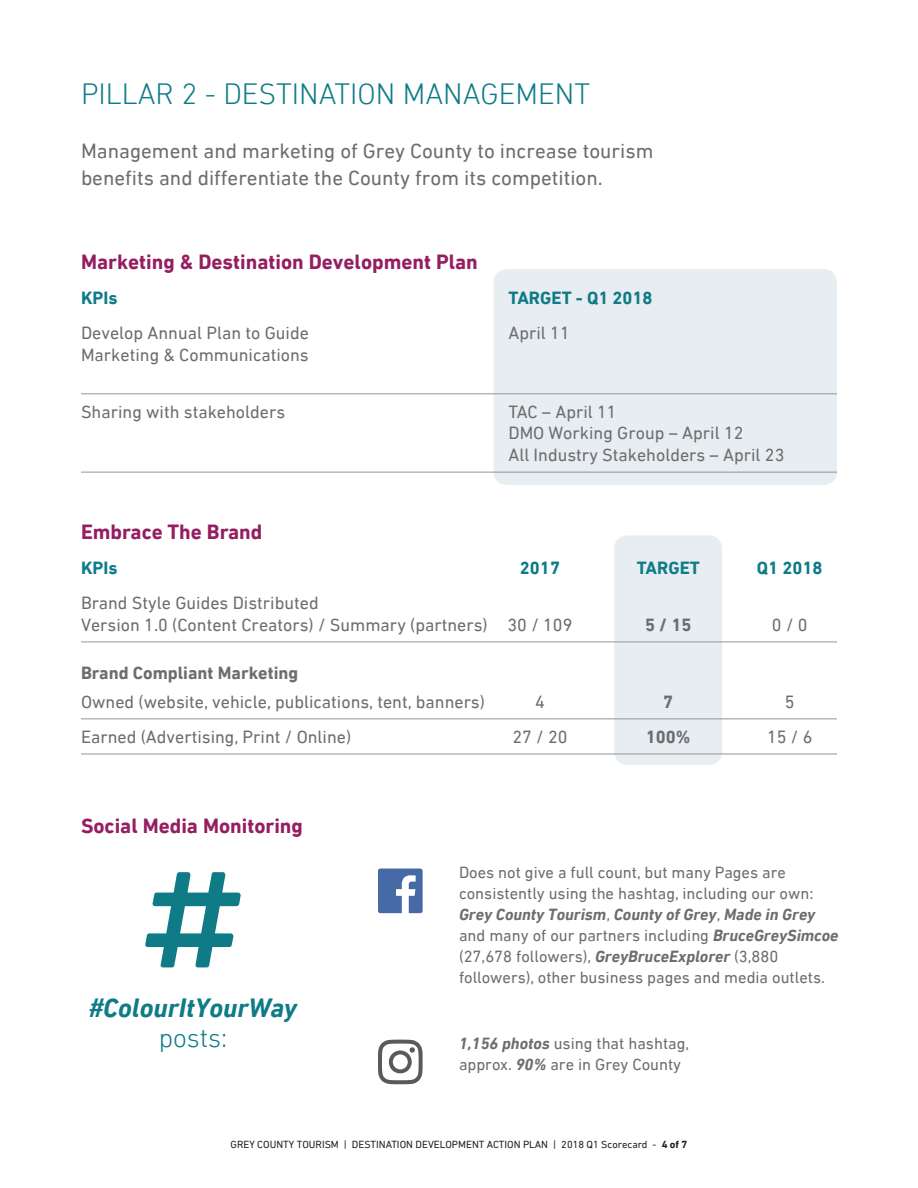
<style>
.page{position:relative;width:918px;height:1188px;background:#fff}
.page>*{position:absolute;margin:0;border:0;box-sizing:border-box;transform-origin:0 0}
.t1{font:300 30px "DIN Next LT Pro";color:#0e7b87}
.t2{font:italic 700 27px/30px "DIN Next LT Pro";color:#0e7b87;text-align:center}
.Body{font:21px/27px "DIN Next LT Pro";color:#6c6d70}
.Heading{font:700 21px "DIN Next LT Pro";color:#951e61}
.Chart_Lined{font:18px/21.6px "DIN Next LT Pro";color:#6c6d70}
.Chart_Title{font:700 18px "DIN Next LT Pro";color:#0e7b87}
.Chart_Lined-2{font:700 18px "DIN Next LT Pro";color:#6c6d70}
.Body-2{font:16.5px/21px "DIN Next LT Pro";color:#6c6d70}
.t3{font:10.5px "DIN Next LT Pro";color:#231f20}
.s1{font-weight:300;font-style:normal}
.s2{font-weight:700;font-style:italic}
.s3{font-weight:700}
</style>
<div class="page">
<div style="left:614px;top:535px;width:108px;height:230px;background:#e7edf0;border-radius:14px"></div>
<div style="left:494px;top:269px;width:343px;height:216px;background:#e7edf0;border-radius:14px"></div>
<hr style="left:81px;top:393px;width:756px;height:1px;background:#939598">
<hr style="left:81px;top:472px;width:756px;height:1px;background:#939598">
<hr style="left:81px;top:642px;width:756px;height:1px;background:#939598">
<hr style="left:81px;top:718px;width:756px;height:1px;background:#939598">
<hr style="left:81px;top:754px;width:756px;height:1px;background:#939598">
<p class="t1" style="left:81px;top:76px;width:511px">PILLAR 2 - DESTINATION MANAGEMENT</p>
<p class="Body" style="left:81px;top:137px;width:574px">Management and marketing of Grey County to increase tourism benefits and differentiate the County from its competition.</p>
<p class="Heading" style="left:81px;top:250px;width:398px">Marketing &amp; Destination Development Plan</p>
<p class="Chart_Title" style="left:81px;top:288px;width:38px">KPIs</p>
<p class="Chart_Title" style="left:508px;top:288px;width:146px">TARGET - Q1 2018</p>
<p class="Chart_Lined" style="left:81px;top:322px;width:229px">Develop Annual Plan to Guide</p>
<p class="Chart_Lined" style="left:508px;top:322px;width:63px">April 11</p>
<p class="Chart_Lined" style="left:81px;top:344px;width:229px">Marketing &amp; Communications</p>
<p class="Chart_Lined" style="left:81px;top:401px;width:206px">Sharing with stakeholders</p>
<p class="Chart_Lined" style="left:508px;top:401px;width:277px">TAC – April 11<br>DMO Working Group – April 12<br>All Industry Stakeholders – April 23</p>
<p class="Heading" style="left:81px;top:520px;width:183px">Embrace The Brand</p>
<p class="Chart_Title" style="left:81px;top:557px;width:38px">KPIs</p>
<p class="Chart_Title" style="left:520px;top:557px;width:42px">2017</p>
<p class="Chart_Title" style="left:637px;top:557px;width:65px">TARGET</p>
<p class="Chart_Title" style="left:757px;top:557px;width:67px">Q1 2018</p>
<p class="Chart_Lined" style="left:81px;top:592px;width:493px">Brand Style Guides Distributed<br>Version 1.0 (Content Creators) / Summary (partners) 30 / 109</p>
<p class="Chart_Lined-2" style="left:645px;top:614px;width:48px">5 / 15</p>
<p class="Chart_Lined" style="left:772px;top:614px;width:37px">0 / 0</p>
<p class="Chart_Lined-2" style="left:81px;top:663px;width:219px">Brand Compliant Marketing</p>
<p class="Chart_Lined" style="left:81px;top:691px;width:405px">Owned (website, vehicle, publications, tent, banners)</p>
<p class="Chart_Lined" style="left:535px;top:691px;width:11px">4</p>
<p class="Chart_Lined-2" style="left:663px;top:691px;width:12px">7</p>
<p class="Chart_Lined" style="left:785px;top:691px;width:11px">5</p>
<p class="Chart_Lined" style="left:81px;top:726px;width:272px">Earned (Advertising, Print / Online)</p>
<p class="Chart_Lined" style="left:512px;top:726px;width:57px">27 / 20</p>
<p class="Chart_Lined-2" style="left:646px;top:726px;width:46px">100%</p>
<p class="Chart_Lined" style="left:767px;top:726px;width:47px">15 / 6</p>
<p class="Heading" style="left:81px;top:813px;width:224px">Social Media Monitoring</p>
<p class="t2" style="left:89px;top:992px;width:210px">#ColourItYourWay <span class="s1">posts:</span></p>
<p class="Body-2" style="left:459px;top:861px;width:381px">Does not give a full count, but many Pages are consistently using the hashtag, including our own:<br><span class="s2">Grey County Tourism</span>, <span class="s2">County of Grey</span>, <span class="s2">Made in Grey </span>and many of our partners including <span class="s2">BruceGreySimcoe </span>(27,678 followers), <span class="s2">GreyBruceExplorer</span> (3,880 followers), other business pages and media outlets.</p>
<p class="Body-2" style="left:459px;top:1032px;width:232px"><span class="s2">1,156 photos</span> using that hashtag, approx. <span class="s2">90%</span> are in Grey County</p>
<p class="t3" style="left:231px;top:1138px;width:458px">GREY COUNTY TOURISM | DESTINATION DEVELOPMENT ACTION PLAN | 2018 Q1 Scorecard - <span class="s3">4 of 7</span></p>
</div>
